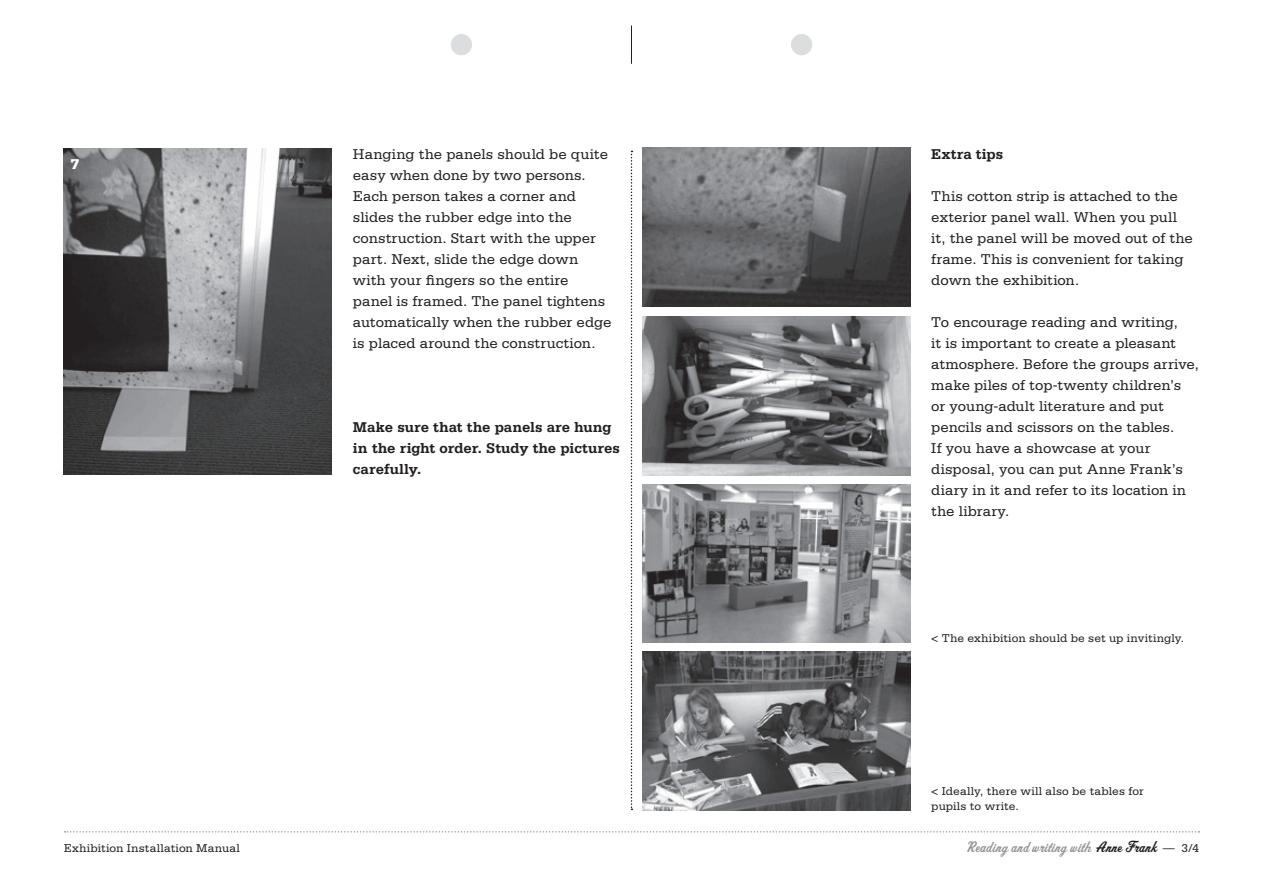
<style>
.page{position:relative;width:1263px;height:893px;background:#fff}
.page>*{position:absolute;margin:0;border:0;box-sizing:border-box;transform-origin:0 0}
.t1{font:16.5px "OPTI Sport Script";letter-spacing:.005em;color:#939598}
.t2{font:15px/21px "Serifa Std";color:#231f20}
.t3{font:700 15px/21px "Serifa Std";color:#231f20}
.t4{font:900 15px "Serifa Std";color:#fff}
.t5{font:12px/15px "Serifa Std";letter-spacing:.01em;color:#231f20}
.s1{color:#231f20}
.s2{font-family:"Serifa Std";font-size:12px;color:#231f20}
</style>
<div class="page">
<svg style="left:65px;top:831px;width:1134px;height:2px"></svg>
<div style="left:451px;top:34px;width:21px;height:21px;background:#dcdddf;border-radius:50%"></div>
<div style="left:791px;top:34px;width:21px;height:21px;background:#dcdddf;border-radius:50%"></div>
<hr style="left:631px;top:26px;width:1px;height:38px;background:#231f20">
<img style="left:642px;top:148px;width:268px;height:158px">
<img style="left:642px;top:317px;width:268px;height:158px">
<img style="left:64px;top:149px;width:268px;height:325px">
<img style="left:642px;top:484px;width:268px;height:159px">
<img style="left:642px;top:652px;width:268px;height:158px">
<svg style="left:631px;top:151px;width:1px;height:659px"></svg>
<p class="t4" style="left:71px;top:155px;width:10px">7</p>
<p class="t2" style="left:353px;top:144px;width:260px">Hanging the panels should be quite easy when done by two persons.<br>Each person takes a corner and slides the rubber edge into the construction. Start with the upper part. Next, slide the edge down with your fingers so the entire panel is framed. The panel tightens automatically when the rubber edge is placed around the construction.</p>
<p class="t3" style="left:353px;top:417px;width:268px">Make sure that the panels are hung in the right order. Study the pictures carefully.</p>
<p class="t3" style="left:931px;top:144px;width:74px">Extra tips</p>
<p class="t2" style="left:931px;top:186px;width:263px">This cotton strip is attached to the exterior panel wall. When you pull it, the panel will be moved out of the frame. This is convenient for taking down the exhibition.</p>
<p class="t2" style="left:931px;top:312px;width:269px">To encourage reading and writing,<br>it is important to create a pleasant atmosphere. Before the groups arrive, make piles of top-twenty children’s<br>or young-adult literature and put pencils and scissors on the tables.<br>If you have a showcase at your disposal, you can put Anne Frank’s diary in it and refer to its location in the library.</p>
<p class="t5" style="left:931px;top:631px;width:254px">&lt; The exhibition should be set up invitingly.</p>
<p class="t5" style="left:931px;top:784px;width:214px">&lt; Ideally, there will also be tables for pupils to write.</p>
<p class="t5" style="left:64px;top:841px;width:178px">Exhibition Installation Manual</p>
<p class="t1" style="left:966px;top:837px;width:234px">Reading and writing with <span class="s1">Anne Frank</span> <span class="s2">— 3/4</span></p>
</div>
